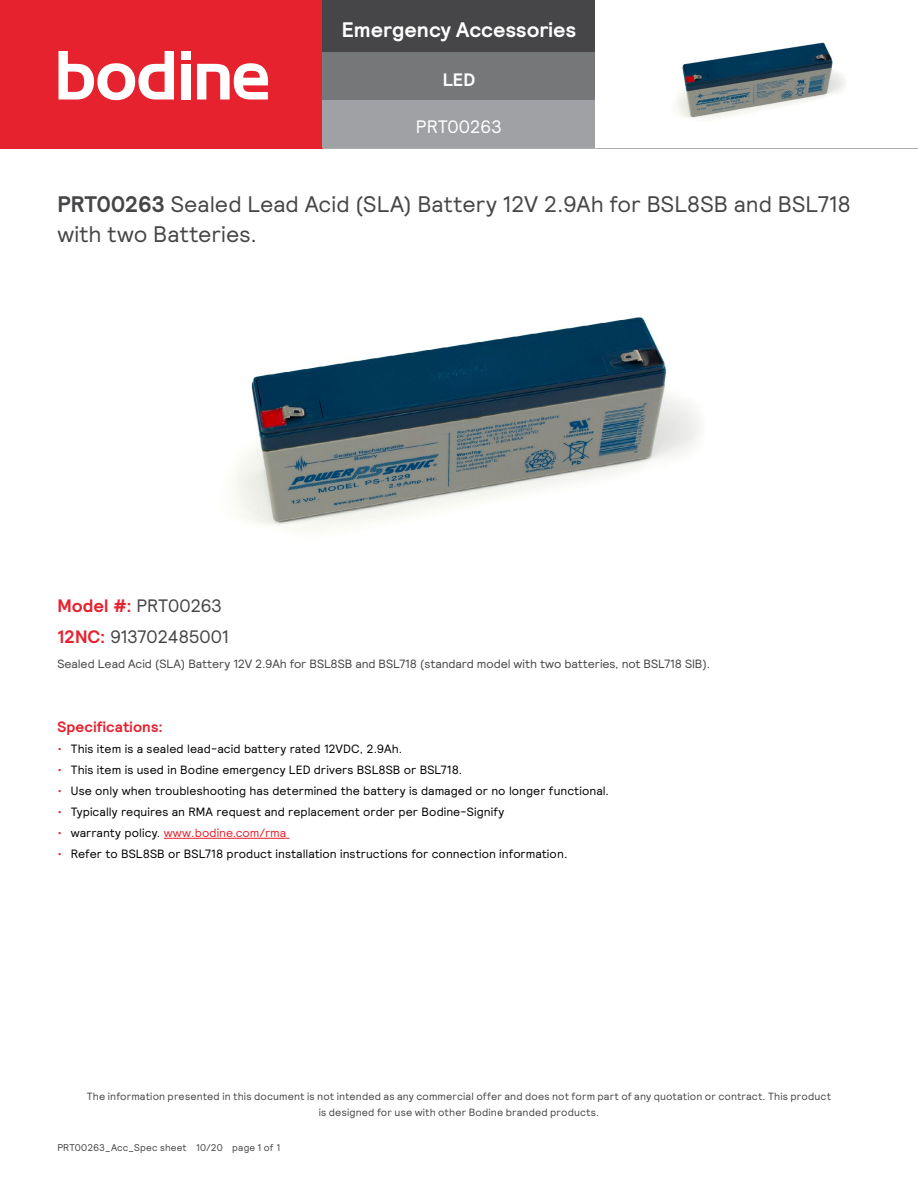
<style>
.page{position:relative;width:918px;height:1188px;background:#fff}
.page>*{position:absolute;margin:0;border:0;box-sizing:border-box;transform-origin:0 0}
.t1{font:22.5px/30px "Relative";color:#464547}
.t2{font:700 21px "Relative";color:#fff}
.t3{font:18px/30.6px "Relative";letter-spacing:-.015em;color:#464547}
.t4{font:18px "Relative";letter-spacing:-.01em;color:#fff}
.t5{font:700 18px "Relative";color:#fff}
.t6{font:700 15px "Relative";letter-spacing:.015em;color:#e6222f}
.t7{font:12px "Relative";letter-spacing:.005em;color:#000}
.t8{font:12px "Relative";letter-spacing:-.01em;color:#464547}
.t9{font:12px "Relative";letter-spacing:.005em;color:#e6222f}
.t10{font:10.5px/16.5px "Relative";letter-spacing:.015em;color:#464547;text-align:center}
.t11{font:9.75px "Relative";letter-spacing:.015em;color:#464547}
.s1{font-weight:700}
.s2{font-weight:700;color:#e6222f}
.s3{color:#e6222f}
.s4{color:#000}
</style>
<div class="page">
<div style="left:0;top:0;width:322px;height:148px;background:#e6222f"></div>
<div style="left:322px;top:0;width:274px;height:52px;background:#464547"></div>
<div style="left:322px;top:52px;width:274px;height:48px;background:#757779"></div>
<div style="left:322px;top:100px;width:274px;height:48px;background:#9fa1a4"></div>
<hr style="left:322px;top:148px;width:274px;height:1px;background:#abadb0">
<hr style="left:0;top:148px;width:322px;height:1px;background:#e6222f">
<hr style="left:596px;top:148px;width:322px;height:1px;background:#abadb0">
<div style="left:181px;top:51px;width:9px;height:9px;background:#fff"></div>
<div style="left:181px;top:64px;width:9px;height:36px;background:#fff"></div>
<svg style="left:197px;top:63px;width:71px;height:37px"></svg>
<svg style="left:58px;top:51px;width:116px;height:49px"></svg>
<img style="left:676px;top:42px;width:169px;height:77px">
<img style="left:233px;top:317px;width:468px;height:213px">
<hr style="left:164px;top:838px;width:126px;height:1px;background:#e6222f">
<h2 class="t2" style="left:342px;top:16px;width:236px">Emergency Accessories</h2>
<h3 class="t5" style="left:443px;top:67px;width:34px">LED</h3>
<h3 class="t4" style="left:416px;top:115px;width:88px">PRT00263</h3>
<h1 class="t1" style="left:57px;top:188px;width:795px"><span class="s1">PRT00263</span> Sealed Lead Acid (SLA) Battery 12V 2.9Ah for BSL8SB and BSL718 with two Batteries.</h1>
<h3 class="t3" style="left:57px;top:590px;width:173px"><span class="s2">Model #:</span> PRT00263<br><span class="s2">12NC:</span> 913702485001</h3>
<p class="t8" style="left:57px;top:656px;width:654px">Sealed Lead Acid (SLA) Battery 12V 2.9Ah for BSL8SB and BSL718 (standard model with two batteries, not BSL718 SIB).</p>
<p class="t6" style="left:57px;top:717px;width:107px">Specifications:</p>
<p class="t7" style="left:57px;top:741px;width:346px"><span class="s3">•</span> This item is a sealed lead-acid battery rated 12VDC, 2.9Ah.</p>
<p class="t7" style="left:57px;top:762px;width:406px"><span class="s3">•</span> This item is used in Bodine emergency LED drivers BSL8SB or BSL718.</p>
<p class="t7" style="left:57px;top:783px;width:553px"><span class="s3">•</span> Use only when troubleshooting has determined the battery is damaged or no longer functional.</p>
<p class="t7" style="left:57px;top:804px;width:449px"><span class="s3">•</span> Typically requires an RMA request and replacement order per Bodine-Signify</p>
<p class="t9" style="left:57px;top:825px;width:230px">• <span class="s4">warranty policy.</span> www.bodine.com/rma</p>
<p class="t7" style="left:57px;top:846px;width:512px"><span class="s3">•</span> Refer to BSL8SB or BSL718 product installation instructions for connection information.</p>
<p class="t10" style="left:87px;top:1087px;width:746px">The information presented in this document is not intended as any commercial offer and does not form part of any quotation or contract. This product is designed for use with other Bodine branded products.</p>
<p class="t11" style="left:57px;top:1141px;width:224px">PRT00263_Acc_Spec sheet 10/20 page 1 of 1</p>
</div>
